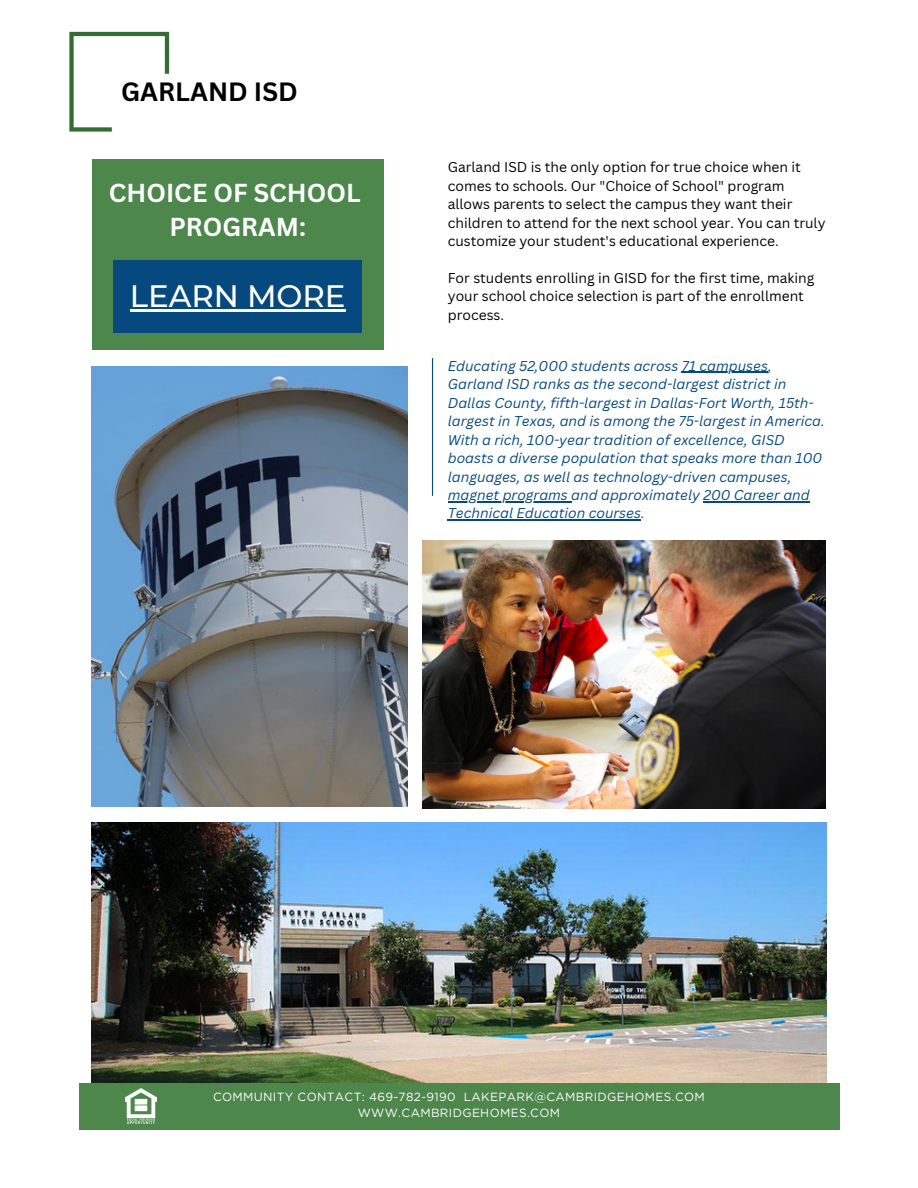
<style>
.page{position:relative;width:918px;height:1188px;background:#fff}
.page>*{position:absolute;margin:0;border:0;box-sizing:border-box;transform-origin:0 0}
.t1{font:500 30.9px "Montserrat";color:#fff}
.t2{font:700 25.8px "Canva Sans";color:#000}
.t3{font:700 25.35px/34.7px "Canva Sans";color:#fff;text-align:center}
.t4{font:italic 13.8px/18.5px "Canva Sans";color:#06497f}
.t5{font:13.8px/18.5px "Canva Sans";color:#000}
.t6{font:11.85px "Gotham HTF";letter-spacing:.03em;color:#fff}
</style>
<div class="page">
<div style="left:92px;top:160px;width:292px;height:190px;background:#4d874c"></div>
<hr style="left:432px;top:358px;width:1px;height:138px;background:#06497f">
<svg style="left:69px;top:32px;width:100px;height:100px"></svg>
<div style="left:114px;top:260px;width:248px;height:73px;background:#06497f"></div>
<hr style="left:130px;top:310px;width:215px;height:2px;background:#fff">
<img style="left:423px;top:541px;width:403px;height:267px">
<img style="left:92px;top:823px;width:735px;height:260px">
<div style="left:79px;top:1083px;width:760px;height:47px;background:#4d874c"></div>
<img style="left:125px;top:1089px;width:32px;height:34px">
<img style="left:92px;top:367px;width:316px;height:440px">
<hr style="left:682px;top:372px;width:86px;height:1px;background:#06497f">
<hr style="left:448px;top:501px;width:123px;height:1px;background:#06497f">
<hr style="left:703px;top:501px;width:107px;height:1px;background:#06497f">
<hr style="left:448px;top:520px;width:193px;height:1px;background:#06497f">
<p class="t2" style="left:121px;top:73px;width:178px">GARLAND ISD</p>
<p class="t3" style="left:109px;top:174px;width:253px">CHOICE OF SCHOOL<br>PROGRAM:</p>
<h2 class="t1" style="left:130px;top:277px;width:217px">LEARN MORE</h2>
<p class="t5" style="left:448px;top:158px;width:379px">Garland ISD is the only option for true choice when it comes to schools. Our "Choice of School" program allows parents to select the campus they want their children to attend for the next school year. You can truly customize your student's educational experience.</p>
<p class="t5" style="left:448px;top:268px;width:368px">For students enrolling in GISD for the first time, making your school choice selection is part of the enrollment process.</p>
<p class="t4" style="left:448px;top:356px;width:325px">Educating 52,000 students across 71 campuses,</p>
<h3 class="t4" style="left:448px;top:375px;width:379px">Garland ISD ranks as the second-largest district in Dallas County, fifth-largest in Dallas-Fort Worth, 15th&shy;largest in Texas, and is among the 75-largest in America.<br>With a rich, 100-year tradition of excellence, GISD boasts a diverse population that speaks more than 100 languages, as well as technology-driven campuses,</h3>
<p class="t4" style="left:448px;top:485px;width:363px">magnet programs and approximately 200 Career and<br>Technical Education courses.</p>
<p class="t6" style="left:213px;top:1091px;width:493px">COMMUNITY CONTACT: 469-782-9190 LAKEPARK@CAMBRIDGEHOMES.COM</p>
<p class="t6" style="left:358px;top:1106px;width:204px">WWW.CAMBRIDGEHOMES.COM</p>
</div>
